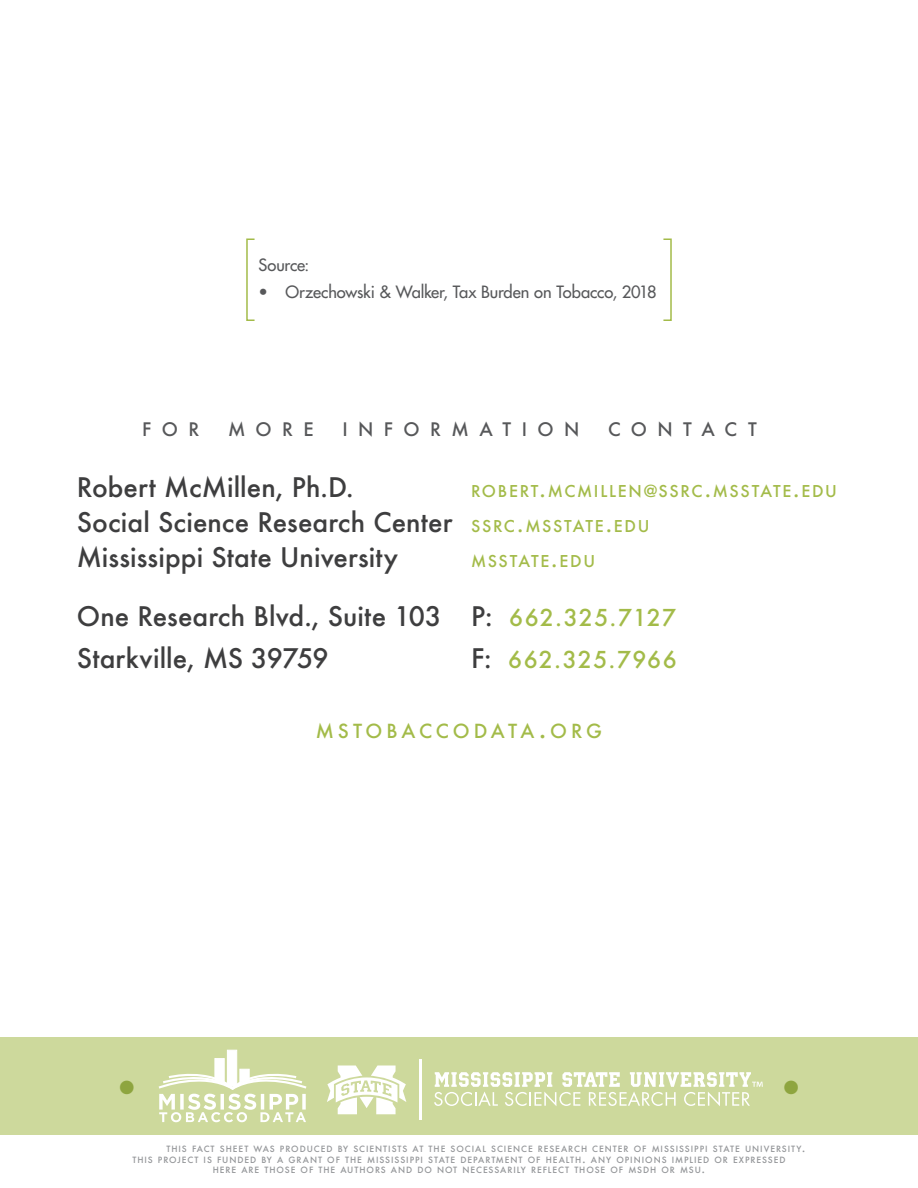
<style>
.page{position:relative;width:918px;height:1188px;background:#fff}
.page>*{position:absolute;margin:0;border:0;box-sizing:border-box;transform-origin:0 0}
.t1{font:500 36px "Futura Std";color:#8ea53f}
.t2{font:500 26.25px "Futura";letter-spacing:.005em;color:#3e3e3f}
.t3{font:500 22.65px "Futura";letter-spacing:.05em;color:#a3bb49}
.t4{font:500 18.9px "Futura";letter-spacing:.195em;color:#a3bb49}
.t5{font:500 18.15px "Futura";letter-spacing:.575em;color:#57585a}
.t6{font:500 16.5px "Futura Std";letter-spacing:-.01em;color:#57585a}
.t7{font:500 15.9px "Futura";letter-spacing:.105em;color:#a3bb49}
.t8{font:500 8.4px "Futura";letter-spacing:.11em;color:#939598}
.s1{font-size:22.65px}
.s2{font-size:16.2px}
.s3{font-size:15.9px;color:#a3bb49}
.s4{font-size:22.65px;color:#a3bb49}
.s5{font-size:26.25px;color:#3e3e3f}
.s6{font-size:27px}
.s7{font-size:12px}
</style>
<div class="page">
<div style="left:0;top:1037px;width:918px;height:97px;background:#cdd99c"></div>
<div style="left:227px;top:1050px;width:10px;height:37px;background:#fff"></div>
<div style="left:214px;top:1058px;width:11px;height:24px;background:#fff;border:1px solid #fff"></div>
<svg style="left:158px;top:1067px;width:149px;height:55px"></svg>
<svg style="left:327px;top:1059px;width:436px;height:61px"></svg>
<div style="left:246px;top:239px;width:9px;height:82px;border:2px solid #a3bb49"></div>
<div style="left:663px;top:238px;width:9px;height:83px;border:2px solid #a3bb49"></div>
<p class="t6" style="left:259px;top:254px;width:52px">Source:</p>
<p class="t6" style="left:259px;top:281px;width:400px">• Orzechowski &amp; Walker, Tax Burden on Tobacco, 2018</p>
<p class="t5" style="left:142px;top:417px;width:59px">FOR</p>
<p class="t5" style="left:228px;top:417px;width:87px">MORE</p>
<p class="t5" style="left:342px;top:417px;width:239px">INFORMATION</p>
<p class="t5" style="left:608px;top:417px;width:150px">CONTACT</p>
<p class="t2" style="left:77px;top:469px;width:279px">Robert McMillen, Ph.D.</p>
<p class="t7" style="left:471px;top:480px;width:368px">ROBERT<span class="s1">.</span>MCMILLEN<span class="s2">@</span>SSRC<span class="s1">.</span>MSSTATE<span class="s1">.</span>EDU</p>
<p class="t2" style="left:77px;top:504px;width:574px">Social Science Research Center <span class="s3">SSRC</span><span class="s4">.</span><span class="s3">MSSTATE</span><span class="s4">.</span><span class="s3">EDU</span></p>
<p class="t2" style="left:77px;top:539px;width:323px">Mississippi State University</p>
<p class="t7" style="left:471px;top:550px;width:126px">MSSTATE<span class="s1">.</span>EDU</p>
<p class="t2" style="left:77px;top:599px;width:601px">One Research Blvd., Suite 103 P: <span class="s4">662.325.7127</span></p>
<p class="t2" style="left:77px;top:641px;width:253px">Starkville, MS 39759</p>
<p class="t3" style="left:471px;top:644px;width:207px"><span class="s5">F:</span> 662.325.7966</p>
<p class="t4" style="left:316px;top:718px;width:288px">MSTOBACCODATA<span class="s6">.</span>ORG</p>
<p class="t1" style="left:116px;top:1065px;width:22px">•</p>
<p class="t1" style="left:781px;top:1065px;width:22px">•</p>
<p class="t8" style="left:166px;top:1144px;width:641px">THIS FACT SHEET WAS PRODUCED BY SCIENTISTS AT THE SOCIAL SCIENCE RESEARCH CENTER OF MISSISSIPPI STATE UNIVERSITY<span class="s7">.</span></p>
<p class="t8" style="left:132px;top:1154px;width:655px">THIS PROJECT IS FUNDED BY A GRANT OF THE MISSISSIPPI STATE DEPARTMENT OF HEALTH<span class="s7">.</span> ANY OPINIONS IMPLIED OR EXPRESSED</p>
<p class="t8" style="left:213px;top:1165px;width:494px">HERE ARE THOSE OF THE AUTHORS AND DO NOT NECESSARILY REFLECT THOSE OF MSDH OR MSU<span class="s7">.</span></p>
</div>
